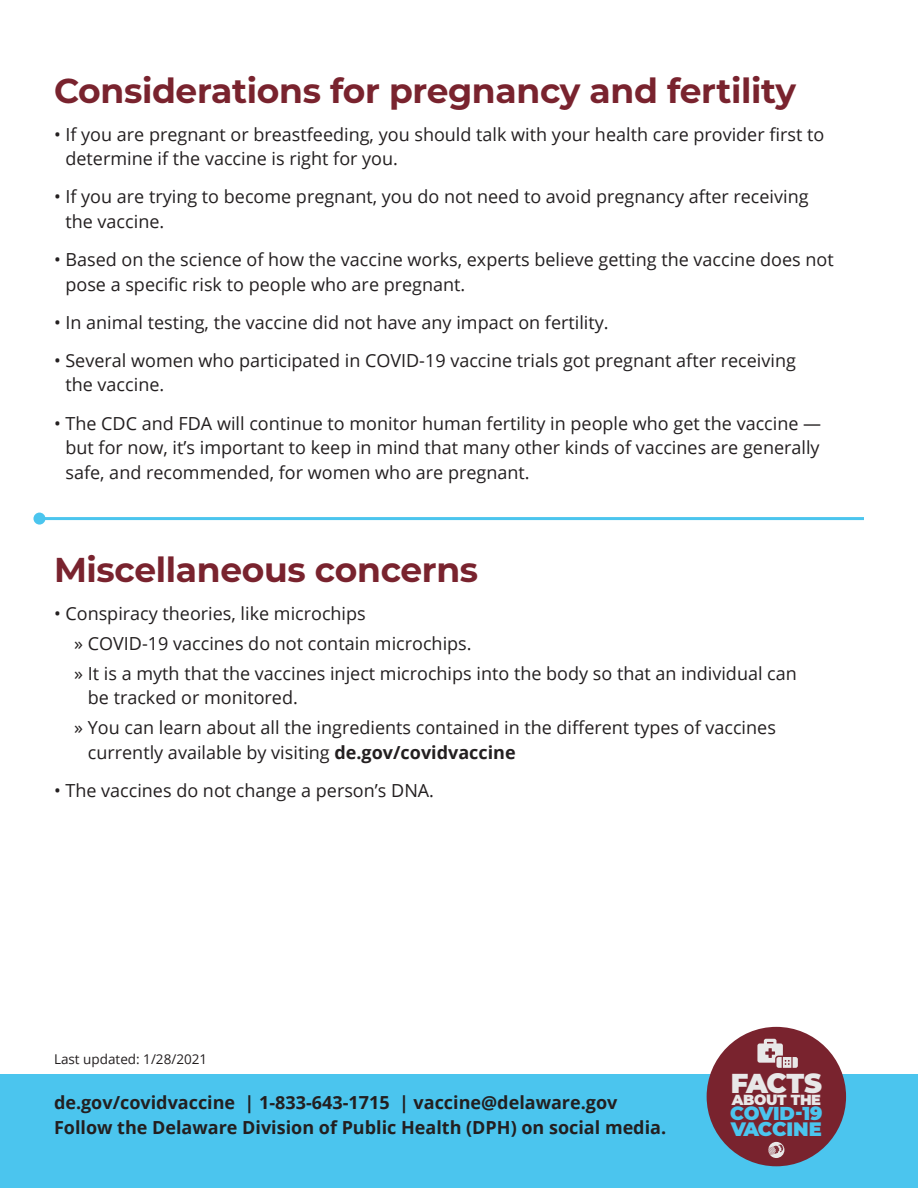
<style>
.page{position:relative;width:918px;height:1188px;background:#fff}
.page>*{position:absolute;margin:0;border:0;box-sizing:border-box;transform-origin:0 0}
.t1{font:700 34.5px "Montserrat";letter-spacing:-.01em;color:#79232e}
.t2{font:900 27.15px "Montserrat";letter-spacing:-.035em;color:#e8e8e8}
.t3{font:900 19.35px "Montserrat";letter-spacing:-.01em;color:#4bc5ee}
.t4{font:900 18.6px "Montserrat";letter-spacing:-.015em;color:#4bc5ee}
.t5{font:18px/24.6px "Open Sans";color:#231f20}
.t6{font:700 18px/24.6px "Open Sans";color:#231f20}
.t7{font:900 14.55px "Montserrat";letter-spacing:-.025em;color:#e8e8e8}
.t8{font:13.5px "Open Sans";color:#231f20}
.s1{font-weight:700}
</style>
<div class="page">
<div style="left:0;top:1075px;width:918px;height:113px;background:#4bc5ee"></div>
<hr style="left:39px;top:517px;width:825px;height:3px;background:#4bc5ee">
<div style="left:33px;top:513px;width:12px;height:12px;background:#4bc5ee;border-radius:50%"></div>
<div style="left:707px;top:1027px;width:139px;height:139px;background:#79232e;border-radius:50%"></div>
<svg style="left:757px;top:1039px;width:41px;height:29px"></svg>
<svg style="left:768px;top:1142px;width:16px;height:16px"></svg>
<h1 class="t1" style="left:54px;top:65px;width:744px">Considerations for pregnancy and fertility</h1>
<p class="t5" style="left:65px;top:121px;width:760px;text-indent:-11px">• If you are pregnant or breastfeeding, you should talk with your health care provider first to determine if the vaccine is right for you.</p>
<p class="t5" style="left:65px;top:184px;width:745px;text-indent:-11px">• If you are trying to become pregnant, you do not need to avoid pregnancy after receiving the vaccine.</p>
<p class="t5" style="left:65px;top:247px;width:770px;text-indent:-11px">• Based on the science of how the vaccine works, experts believe getting the vaccine does not pose a specific risk to people who are pregnant.</p>
<p class="t5" style="left:54px;top:309px;width:556px">• In animal testing, the vaccine did not have any impact on fertility.</p>
<p class="t5" style="left:65px;top:348px;width:732px;text-indent:-11px">• Several women who participated in COVID-19 vaccine trials got pregnant after receiving the vaccine.</p>
<p class="t5" style="left:65px;top:410px;width:757px;text-align:justify;text-indent:-11px">• The CDC and FDA will continue to monitor human fertility in people who get the vaccine — but for now, it’s important to keep in mind that many other kinds of vaccines are generally safe, and recommended, for women who are pregnant.</p>
<h1 class="t1" style="left:54px;top:545px;width:426px">Miscellaneous concerns</h1>
<p class="t5" style="left:74px;top:598px;width:724px;line-height:30px;text-indent:-20px">• Conspiracy theories, like microchips<br>» COVID-19 vaccines do not contain microchips.<br>» It is a myth that the vaccines inject microchips into the body so that an individual can</p>
<p class="t5" style="left:74px;top:682px;width:703px;line-height:30px;text-indent:14px">be tracked or monitored.<br>» You can learn about all the ingredients contained in the different types of vaccines</p>
<p class="t5" style="left:88px;top:740px;width:429px">currently available by visiting <span class="s1">de.gov/covidvaccine</span></p>
<p class="t5" style="left:54px;top:778px;width:382px">• The vaccines do not change a person’s DNA.</p>
<p class="t8" style="left:54px;top:1050px;width:155px">Last updated: 1/28/2021</p>
<p class="t6" style="left:54px;top:1090px;width:614px">de.gov/covidvaccine | 1-833-643-1715 | vaccine@delaware.gov<br>Follow the Delaware Division of Public Health (DPH) on social media.</p>
<h2 class="t2" style="left:731px;top:1063px;width:93px">FACTS</h2>
<p class="t7" style="left:732px;top:1089px;width:91px">ABOUT THE</p>
<p class="t4" style="left:730px;top:1100px;width:94px">COVID-19</p>
<p class="t3" style="left:731px;top:1114px;width:93px">VACCINE</p>
</div>
